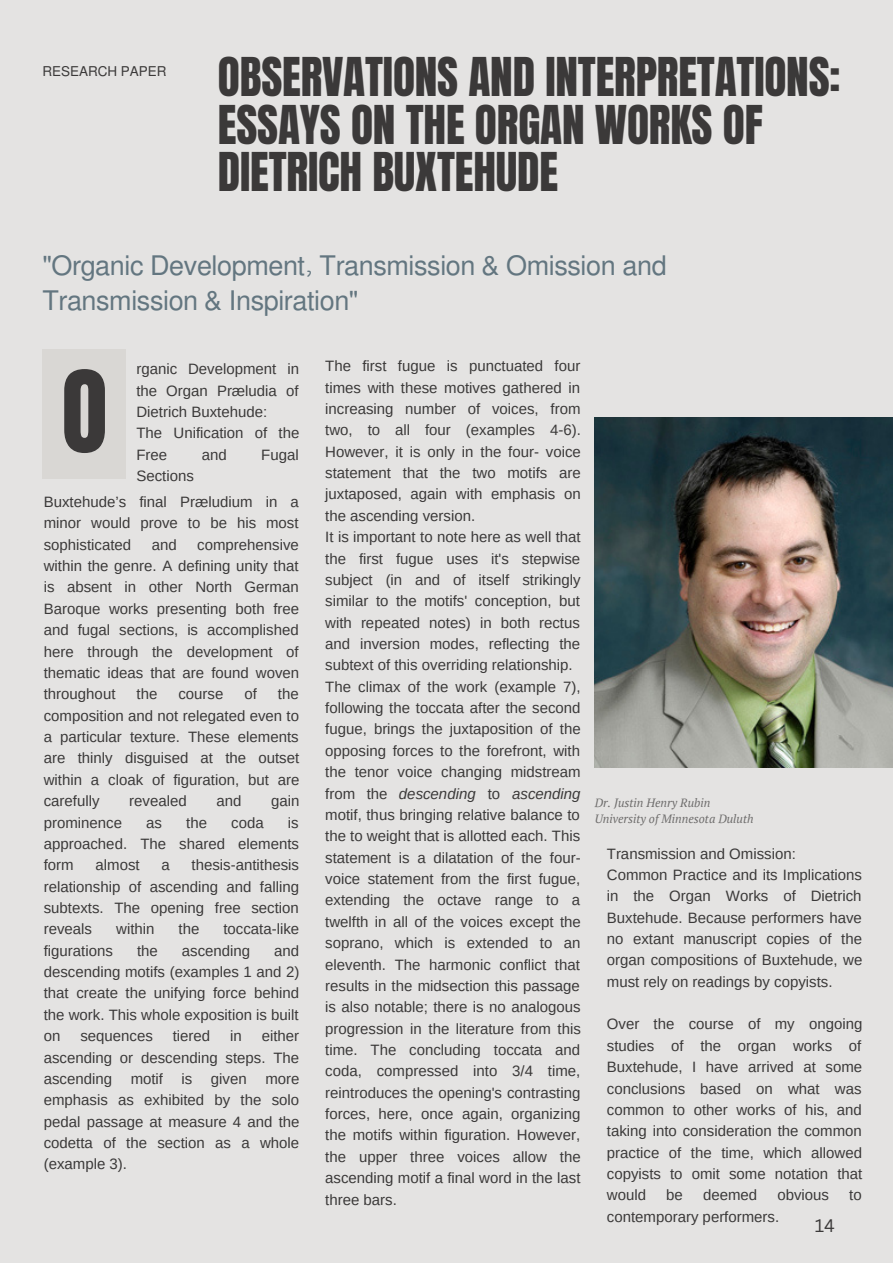
<style>
.page{position:relative;width:893px;height:1264px;background:#fff}
.page>*{position:absolute;margin:0;border:0;box-sizing:border-box;transform-origin:0 0}
.t1{font:95.85px "Anton";color:#3b3939}
.t2{font:45.45px/47.5px "Anton";letter-spacing:-.005em;color:#3b3939}
.t3{font:27px/34.8px "Mukti";letter-spacing:-.015em;color:#637680}
.t4{font:17.7px "Canva Sans";color:#3b3939}
.t5{font:15px/21.3px "Arimo";color:#3b3939;text-align:justify}
.t6{font:13.5px "Mukti";color:#3b3939}
.t7{font:italic 12px/16px "PT Serif";color:#3b3939}
.s1{font-style:italic}
</style>
<div class="page">
<div style="left:0;top:0;width:892px;height:1262px;background:#e4e3e2"></div>
<div style="left:42px;top:349px;width:84px;height:129px;background:#d9d7d4"></div>
<img style="left:594px;top:417px;width:298px;height:351px">
<p class="t6" style="left:42px;top:62px;width:126px">RESEARCH PAPER</p>
<h2 class="t2" style="left:218px;top:54px;width:624px">OBSERVATIONS AND INTERPRETATIONS:<br>ESSAYS ON THE ORGAN WORKS OF<br>DIETRICH BUXTEHUDE</h2>
<h3 class="t3" style="left:42px;top:247px;width:625px">"Organic Development, Transmission &amp; Omission and<br>Transmission &amp; Inspiration"</h3>
<h1 class="t1" style="left:61px;top:343px;width:48px">O</h1>
<p class="t5" style="left:136px;top:358px;width:164px;text-align:left">rganic Development in the Organ Præludia of<br>Dietrich Buxtehude:<br>The Unification of the<br>Free</p>
<p class="t5" style="left:202px;top:444px;width:26px">and</p>
<p class="t5" style="left:261px;top:444px;width:39px">Fugal</p>
<p class="t5" style="left:136px;top:465px;width:59px">Sections</p>
<p class="t5" style="left:44px;top:491px;width:256px">Buxtehude’s final Præludium in a minor would prove to be his most sophisticated</p>
<p class="t5" style="left:44px;top:534px;width:257px;text-indent:153px">comprehensive within the genre. A defining unity that is absent in other North German Baroque works presenting both free and fugal sections, is accomplished here through the development of thematic ideas that are found woven throughout</p>
<p class="t5" style="left:152px;top:534px;width:26px">and</p>
<p class="t5" style="left:44px;top:683px;width:257px;text-indent:234px">the composition and not relegated even to a particular texture. These elements are thinly disguised at the outset within a cloak of figuration, but are carefully</p>
<p class="t5" style="left:136px;top:683px;width:22px">the</p>
<p class="t5" style="left:178px;top:683px;width:46px">course</p>
<p class="t5" style="left:244px;top:683px;width:14px">of</p>
<p class="t5" style="left:129px;top:790px;width:59px">revealed</p>
<p class="t5" style="left:216px;top:790px;width:26px">and</p>
<p class="t5" style="left:271px;top:790px;width:30px">gain</p>
<p class="t5" style="left:44px;top:811px;width:257px;text-indent:244px">is approached. The shared elements form</p>
<p class="t5" style="left:44px;top:811px;width:80px">prominence</p>
<p class="t5" style="left:146px;top:811px;width:17px">as</p>
<p class="t5" style="left:186px;top:811px;width:22px">the</p>
<p class="t5" style="left:231px;top:811px;width:34px">coda</p>
<p class="t5" style="left:44px;top:854px;width:257px;text-indent:148px">thesis-antithesis relationship of ascending and falling subtexts. The opening free section reveals</p>
<p class="t5" style="left:96px;top:854px;width:46px">almost</p>
<p class="t5" style="left:161px;top:854px;width:10px">a</p>
<p class="t5" style="left:116px;top:918px;width:40px">within</p>
<p class="t5" style="left:178px;top:918px;width:22px">the</p>
<p class="t5" style="left:223px;top:918px;width:77px">toccata-like</p>
<p class="t5" style="left:44px;top:939px;width:71px">figurations</p>
<p class="t5" style="left:137px;top:939px;width:22px">the</p>
<p class="t5" style="left:182px;top:939px;width:70px">ascending</p>
<p class="t5" style="left:44px;top:939px;width:257px;text-indent:230px">and descending motifs (examples 1 and 2) that create the unifying force behind the work. This whole exposition is built on</p>
<p class="t5" style="left:44px;top:1025px;width:257px;text-indent:218px">either ascending or descending steps. The ascending motif is given more emphasis as exhibited by the solo pedal passage at measure 4 and the codetta of the section as a whole (example 3).</p>
<p class="t5" style="left:80px;top:1025px;width:74px">sequences</p>
<p class="t5" style="left:173px;top:1025px;width:39px">tiered</p>
<p class="t5" style="left:230px;top:1025px;width:13px">in</p>
<p class="t5" style="left:325px;top:355px;width:257px;text-align:left">The first fugue is punctuated four times with these motives gathered in increasing number of voices, from two, to all four (examples 4-6).<br>However, it is only in the four- voice statement that the two motifs are juxtaposed, again with emphasis on the ascending version.<br>It is important to note here as well that the first fugue uses it's stepwise subject (in and of itself strikingly similar to the motifs' conception, but with repeated notes) in both rectus and inversion modes, reflecting the subtext of this overriding relationship.<br>The climax of the work (example 7), following the toccata after the second fugue, brings the juxtaposition of the opposing forces to the forefront, with the tenor voice changing midstream from the <span class="s1">descending</span> to <span class="s1">ascending </span>motif, thus bringing relative balance to the to weight that is allotted each. This statement is a dilatation of the four&shy;voice statement from the first fugue, extending the octave range to a twelfth in all of the voices except the soprano, which is extended to an eleventh. The harmonic conflict that results in the midsection this passage is also notable; there is no analogous progression in the literature from this time. The concluding toccata and coda, compressed into 3/4 time, reintroduces the opening's contrasting forces, here, once again, organizing the motifs within figuration. However, the upper three voices allow the ascending motif a final word in the last three bars.</p>
<p class="t7" style="left:594px;top:794px;width:160px">Dr. Justin Henry Rubin<br>University of Minnesota Duluth</p>
<p class="t5" style="left:606px;top:842px;width:257px;text-align:left">Transmission and Omission:<br>Common Practice and its Implications in the Organ Works of Dietrich Buxtehude. Because performers have no extant manuscript copies of the organ compositions of Buxtehude, we must rely on readings by copyists.</p>
<p class="t5" style="left:606px;top:1013px;width:257px">Over the course of my ongoing studies of the organ works of Buxtehude, I have arrived at some conclusions based on what was common to other works of his, and taking into consideration the common practice of the time, which allowed copyists to omit some notation that would</p>
<p class="t5" style="left:666px;top:1184px;width:18px">be</p>
<p class="t5" style="left:703px;top:1184px;width:56px">deemed</p>
<p class="t5" style="left:777px;top:1184px;width:53px">obvious</p>
<p class="t5" style="left:849px;top:1184px;width:14px">to</p>
<p class="t5" style="left:606px;top:1205px;width:174px">contemporary performers.</p>
<p class="t4" style="left:814px;top:1212px;width:22px">14</p>
</div>
